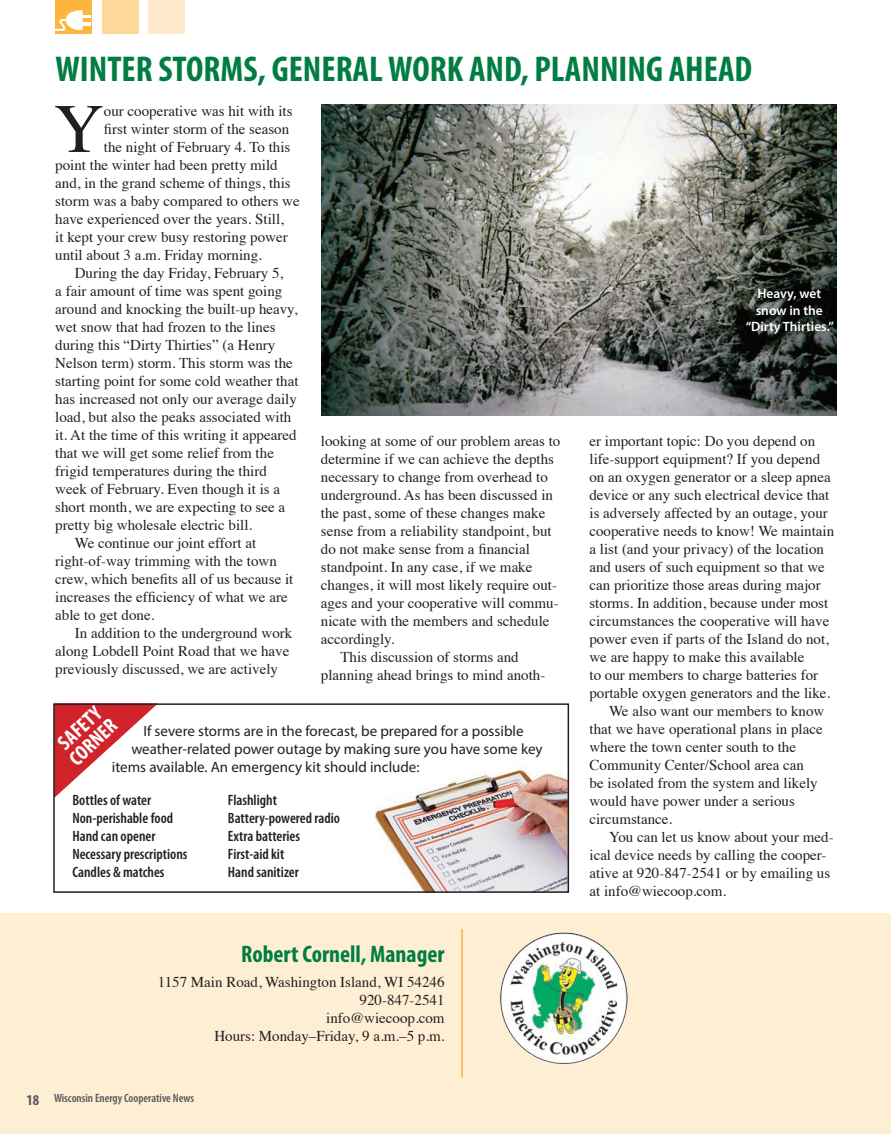
<style>
.page{position:relative;width:891px;height:1134px;background:#fff}
.page>*{position:absolute;margin:0;border:0;box-sizing:border-box;transform-origin:0 0}
.subheads{font:69.45px "Times";color:#231f20}
.subheads-2{font:700 condensed 36px "Myriad Pro";color:#007d43}
.Contents_In_every_is{font:700 condensed 24px "Myriad Pro";color:#007d43}
.subheads-3{font:700 condensed 21px "Myriad Pro";color:#fff}
.subheads-4{font:15px/18px "Times";color:#231f20}
.subheads-5{font:600 condensed 15px "Myriad Pro";color:#231f20}
.subheads-6{font:15px "Myriad Pro";color:#231f20}
.Local_-_body_text{font:15px "Times";color:#231f20}
.t1{font:700 condensed 15px "Myriad Pro";color:#57585a}
.subheads-7{font:600 13.5px/16.2px "Myriad Pro";color:#fff;text-align:center}
.t2{font:600 condensed 12px "Myriad Pro";color:#57585a}
</style>
<div class="page">
<img style="left:375px;top:766px;width:191px;height:124px">
<div style="left:0;top:914px;width:891px;height:220px;background:#feeed4"></div>
<div style="left:56px;top:0;width:36px;height:34px;background:#fcb53d"></div>
<div style="left:102px;top:0;width:37px;height:34px;background:#fed79b"></div>
<div style="left:148px;top:0;width:37px;height:34px;background:#feeaca"></div>
<hr style="left:461px;top:929px;width:2px;height:148px;background:#fcb53d">
<svg style="left:55px;top:10px;width:35px;height:21px"></svg>
<img style="left:500px;top:932px;width:128px;height:132px">
<img style="left:322px;top:105px;width:515px;height:311px">
<svg style="left:56px;top:706px;width:99px;height:91px"></svg>
<div style="left:53px;top:703px;width:516px;height:190px;border:2px solid #231f20"></div>
<p class="subheads-2" style="left:56px;top:47px;width:698px">WINTER STORMS, GENERAL WORK AND, PLANNING AHEAD</p>
<p class="subheads" style="left:54px;top:64px;width:52px">Y</p>
<p class="subheads-4" style="left:104px;top:101px;width:190px">our cooperative was hit with its</p>
<p class="subheads-4" style="left:104px;top:119px;width:187px">first winter storm of the season</p>
<p class="subheads-4" style="left:104px;top:137px;width:188px">the night of February 4. To this</p>
<p class="subheads-4" style="left:55px;top:155px;width:224px">point the winter had been pretty mild</p>
<p class="subheads-4" style="left:55px;top:173px;width:237px">and, in the grand scheme of things, this</p>
<p class="subheads-4" style="left:55px;top:191px;width:246px">storm was a baby compared to others we</p>
<p class="subheads-4" style="left:55px;top:209px;width:230px">have experienced over the years. Still,</p>
<p class="subheads-4" style="left:55px;top:227px;width:234px">it kept your crew busy restoring power</p>
<p class="subheads-4" style="left:55px;top:245px;width:208px">until about 3 a.m. Friday morning.</p>
<p class="subheads-4" style="left:55px;top:263px;width:245px;text-indent:20px">During the day Friday, February 5,<br>a fair amount of time was spent going around and knocking the built-up heavy, wet snow that had frozen to the lines during this “Dirty Thirties” (a Henry Nelson term) storm. This storm was the starting point for some cold weather that has increased not only our average daily load, but also the peaks associated with it. At the time of this writing it appeared that we will get some relief from the frigid temperatures during the third week of February. Even though it is a short month, we are expecting to see a pretty big wholesale electric bill.</p>
<p class="subheads-4" style="left:55px;top:533px;width:240px;text-indent:20px">We continue our joint effort at right-of-way trimming with the town crew, which benefits all of us because it increases the efficiency of what we are able to get done.</p>
<p class="subheads-4" style="left:55px;top:623px;width:239px;text-indent:20px">In addition to the underground work along Lobdell Point Road that we have previously discussed, we are actively</p>
<p class="subheads-4" style="left:321px;top:431px;width:241px">looking at some of our problem areas to determine if we can achieve the depths necessary to change from overhead to underground. As has been discussed in the past, some of these changes make sense from a reliability standpoint, but do not make sense from a financial standpoint. In any case, if we make changes, it will most likely require out&shy;ages and your cooperative will commu&shy;nicate with the members and schedule accordingly.</p>
<p class="subheads-4" style="left:321px;top:647px;width:226px;text-align:center">This discussion of storms and planning ahead brings to mind anoth-</p>
<p class="subheads-3" style="left:52px;top:736px;width:53px;rotate:-43deg">SAFETY</p>
<p class="subheads-3" style="left:63px;top:752px;width:58px;rotate:-43deg">CORNER</p>
<p class="subheads-5" style="left:72px;top:791px;width:80px">Bottles of water</p>
<p class="subheads-5" style="left:72px;top:809px;width:102px">Non-perishable food</p>
<p class="subheads-5" style="left:72px;top:827px;width:85px">Hand can opener</p>
<p class="subheads-5" style="left:72px;top:845px;width:117px">Necessary prescriptions</p>
<p class="subheads-5" style="left:72px;top:863px;width:94px">Candles &amp; matches</p>
<p class="subheads-6" style="left:143px;top:722px;width:382px">If severe storms are in the forecast, be prepared for a possible</p>
<p class="subheads-6" style="left:131px;top:740px;width:413px">weather-related power outage by making sure you have some key</p>
<p class="subheads-6" style="left:112px;top:758px;width:309px">items available. An emergency kit should include:</p>
<p class="subheads-5" style="left:228px;top:791px;width:51px">Flashlight</p>
<p class="subheads-5" style="left:228px;top:809px;width:114px">Battery-powered radio</p>
<p class="subheads-5" style="left:228px;top:827px;width:74px">Extra batteries</p>
<p class="subheads-5" style="left:228px;top:845px;width:58px">First-aid kit</p>
<p class="subheads-5" style="left:228px;top:863px;width:72px">Hand sanitizer</p>
<p class="Contents_In_every_is" style="left:241px;top:939px;width:205px">Robert Cornell, Manager</p>
<p class="Local_-_body_text" style="left:158px;top:968px;width:288px">1157 Main Road, Washington Island, WI 54246</p>
<p class="Local_-_body_text" style="left:360px;top:986px;width:86px">920-847-2541</p>
<p class="Local_-_body_text" style="left:326px;top:1004px;width:120px">info@wiecoop.com</p>
<p class="Local_-_body_text" style="left:214px;top:1022px;width:232px">Hours: Monday–Friday, 9 a.m.–5 p.m.</p>
<p class="t1" style="left:27px;top:1090px;width:14px">18</p>
<p class="t2" style="left:54px;top:1091px;width:142px">Wisconsin Energy Cooperative News</p>
<p class="subheads-7" style="left:746px;top:286px;width:90px">Heavy, wet snow in the “Dirty Thirties.”</p>
<p class="subheads-4" style="left:589px;top:431px;width:246px">er important topic: Do you depend on life-support equipment? If you depend on an oxygen generator or a sleep apnea device or any such electrical device that is adversely affected by an outage, your cooperative needs to know! We maintain a list (and your privacy) of the location and users of such equipment so that we can prioritize those areas during major storms. In addition, because under most circumstances the cooperative will have power even if parts of the Island do not, we are happy to make this available<br>to our members to charge batteries for portable oxygen generators and the like.</p>
<p class="subheads-4" style="left:590px;top:701px;width:236px;text-indent:20px">We also want our members to know that we have operational plans in place where the town center south to the<br>Community Center/School area can<br>be isolated from the system and likely would have power under a serious circumstance.</p>
<p class="subheads-4" style="left:590px;top:827px;width:246px;text-indent:19px">You can let us know about your med&shy;ical device needs by calling the cooper&shy;ative at 920-847-2541 or by emailing us at info@wiecoop.com.</p>
</div>
